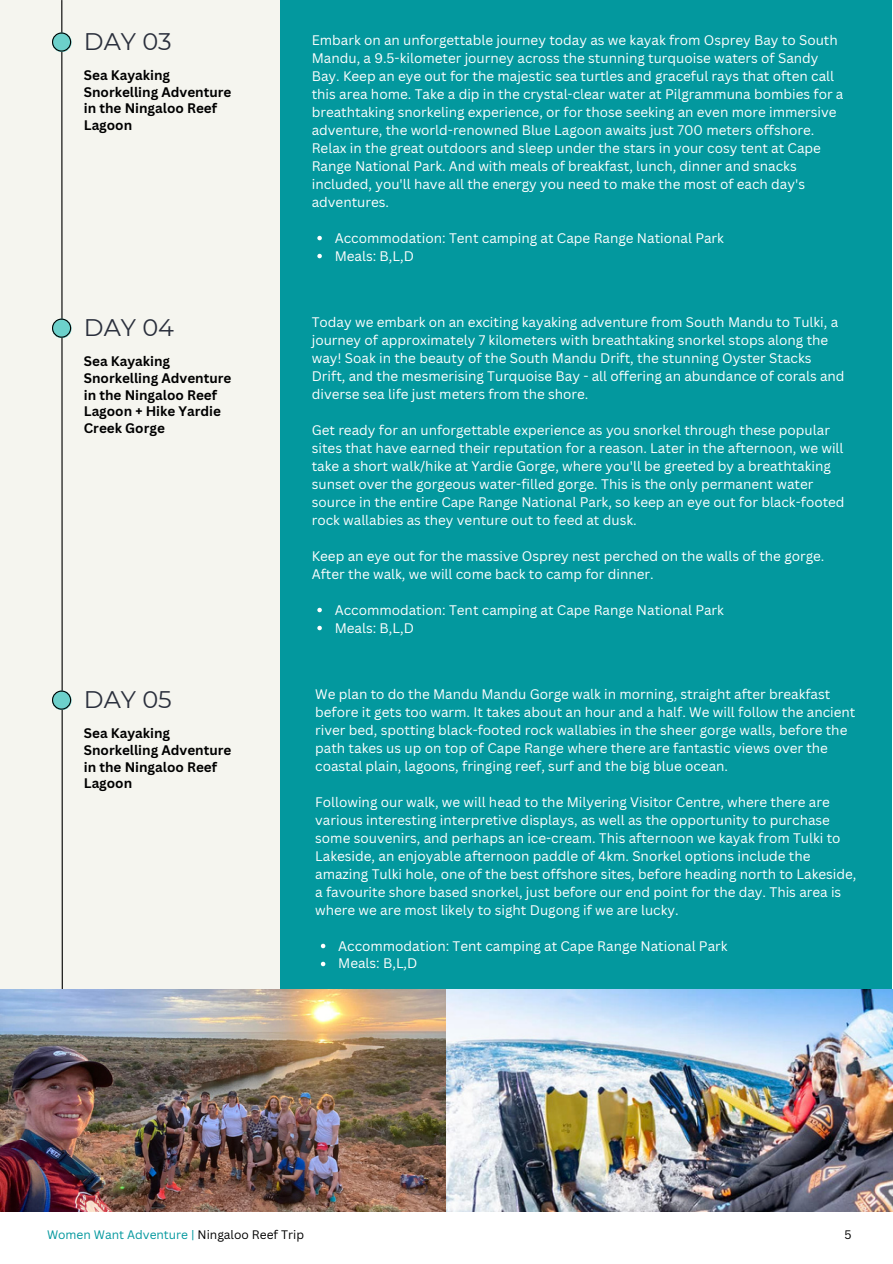
<style>
.page{position:relative;width:893px;height:1264px;background:#fff}
.page>*{position:absolute;margin:0;border:0;box-sizing:border-box;transform-origin:0 0}
.t1{font:24px "Montserrat";color:#2a2f3c}
.t2{font:13.5px/18px "Canva Sans";color:#fff}
.t3{font:700 13.5px/16.8px "Canva Sans";color:#000}
.t4{font:12px "Canva Sans";color:#03989e}
.t5{font:12px "Canva Sans";color:#000}
.s1{color:#000}
</style>
<div class="page">
<div style="left:0;top:0;width:280px;height:1211px;background:#f5f5ef"></div>
<div style="left:280px;top:0;width:612px;height:1211px;background:#03989e"></div>
<svg style="left:317px;top:236px;width:5px;height:4px"></svg>
<svg style="left:317px;top:254px;width:5px;height:4px"></svg>
<svg style="left:317px;top:607px;width:5px;height:5px"></svg>
<svg style="left:317px;top:625px;width:5px;height:5px"></svg>
<svg style="left:321px;top:943px;width:4px;height:5px"></svg>
<svg style="left:321px;top:961px;width:4px;height:5px"></svg>
<svg style="left:52px;top:0;width:19px;height:1212px"></svg>
<img style="left:0;top:989px;width:892px;height:222px">
<h1 class="t1" style="left:84px;top:26px;width:89px">DAY 03</h1>
<p class="t3" style="left:84px;top:66px;width:149px">Sea Kayaking<br>Snorkelling Adventure in the Ningaloo Reef<br>Lagoon</p>
<h1 class="t1" style="left:84px;top:312px;width:92px">DAY 04</h1>
<p class="t3" style="left:84px;top:352px;width:149px">Sea Kayaking<br>Snorkelling Adventure in the Ningaloo Reef<br>Lagoon + Hike Yardie<br>Creek Gorge</p>
<h1 class="t1" style="left:84px;top:684px;width:89px">DAY 05</h1>
<p class="t3" style="left:84px;top:724px;width:149px">Sea Kayaking<br>Snorkelling Adventure in the Ningaloo Reef<br>Lagoon</p>
<p class="t2" style="left:312px;top:30px;width:533px">Embark on an unforgettable journey today as we kayak from Osprey Bay to South Mandu, a 9.5-kilometer journey across the stunning turquoise waters of Sandy Bay. Keep an eye out for the majestic sea turtles and graceful rays that often call this area home. Take a dip in the crystal-clear water at Pilgrammuna bombies for a breathtaking snorkeling experience, or for those seeking an even more immersive adventure, the world-renowned Blue Lagoon awaits just 700 meters offshore.<br>Relax in the great outdoors and sleep under the stars in your cosy tent at Cape Range National Park. And with meals of breakfast, lunch, dinner and snacks included, you'll have all the energy you need to make the most of each day's adventures.</p>
<p class="t2" style="left:334px;top:228px;width:391px">Accommodation: Tent camping at Cape Range National Park<br>Meals: B,L,D</p>
<p class="t2" style="left:312px;top:312px;width:534px">Today we embark on an exciting kayaking adventure from South Mandu to Tulki, a journey of approximately 7 kilometers with breathtaking snorkel stops along the way! Soak in the beauty of the South Mandu Drift, the stunning Oyster Stacks Drift, and the mesmerising Turquoise Bay - all offering an abundance of corals and diverse sea life just meters from the shore.</p>
<p class="t2" style="left:312px;top:420px;width:534px">Get ready for an unforgettable experience as you snorkel through these popular sites that have earned their reputation for a reason. Later in the afternoon, we will take a short walk/hike at Yardie Gorge, where you'll be greeted by a breathtaking sunset over the gorgeous water-filled gorge. This is the only permanent water source in the entire Cape Range National Park, so keep an eye out for black-footed rock wallabies as they venture out to feed at dusk.</p>
<p class="t2" style="left:312px;top:546px;width:514px">Keep an eye out for the massive Osprey nest perched on the walls of the gorge.<br>After the walk, we will come back to camp for dinner.</p>
<p class="t2" style="left:334px;top:600px;width:391px">Accommodation: Tent camping at Cape Range National Park<br>Meals: B,L,D</p>
<p class="t2" style="left:315px;top:684px;width:541px">We plan to do the Mandu Mandu Gorge walk in morning, straight after breakfast before it gets too warm. It takes about an hour and a half. We will follow the ancient river bed, spotting black-footed rock wallabies in the sheer gorge walls, before the path takes us up on top of Cape Range where there are fantastic views over the coastal plain, lagoons, fringing reef, surf and the big blue ocean.</p>
<p class="t2" style="left:315px;top:792px;width:542px">Following our walk, we will head to the Milyering Visitor Centre, where there are various interesting interpretive displays, as well as the opportunity to purchase some souvenirs, and perhaps an ice-cream. This afternoon we kayak from Tulki to Lakeside, an enjoyable afternoon paddle of 4km. Snorkel options include the amazing Tulki hole, one of the best offshore sites, before heading north to Lakeside, a favourite shore based snorkel, just before our end point for the day. This area is where we are most likely to sight Dugong if we are lucky.</p>
<p class="t2" style="left:338px;top:936px;width:391px">Accommodation: Tent camping at Cape Range National Park<br>Meals: B,L,D</p>
<p class="t4" style="left:47px;top:1225px;width:258px">Women Want Adventure | <span class="s1">Ningaloo Reef Trip</span></p>
<p class="t5" style="left:844px;top:1225px;width:9px">5</p>
</div>
